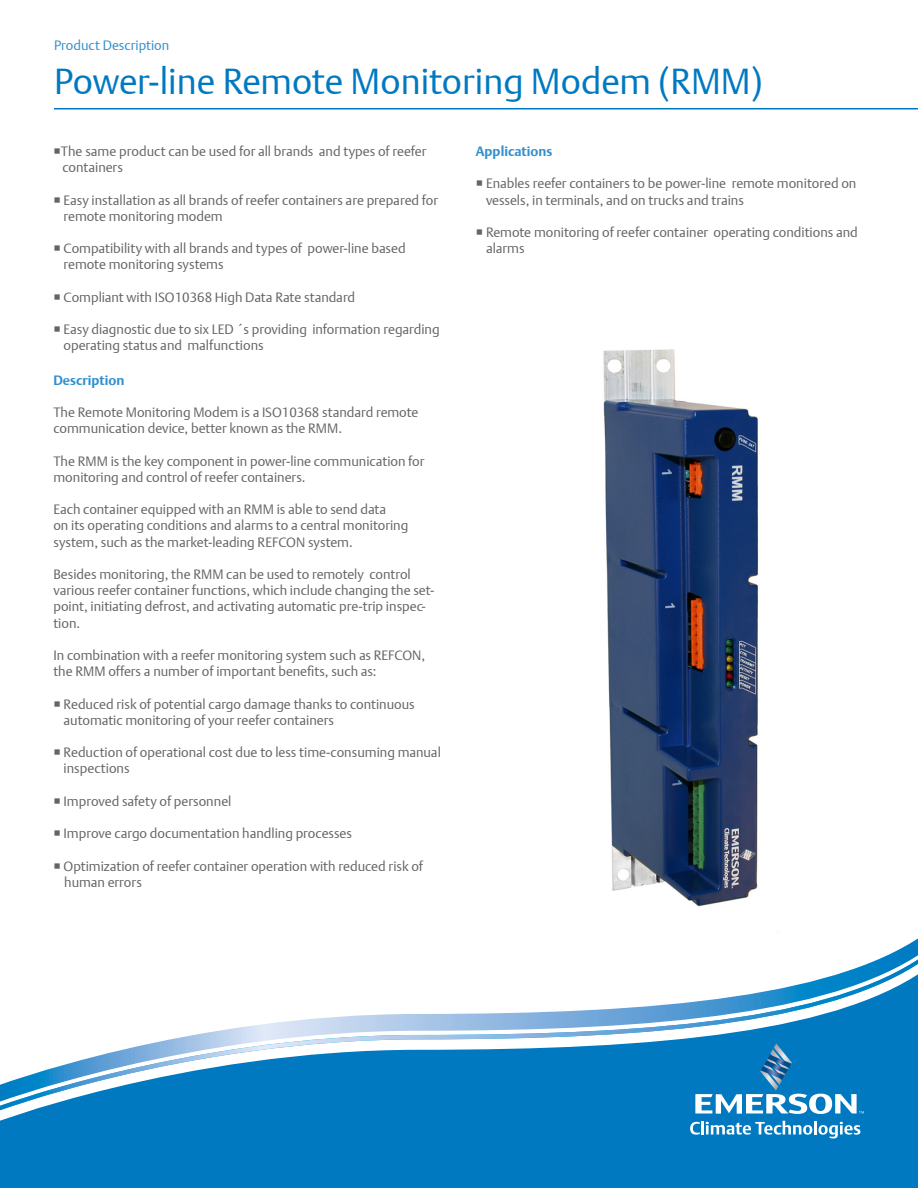
<style>
.page{position:relative;width:918px;height:1188px;background:#fff}
.page>*{position:absolute;margin:0;border:0;box-sizing:border-box;transform-origin:0 0}
.t1{font:300 36px "DTL Argo T";color:#0079c1}
.t2{font:300 13.5px/16.2px "DTL Argo T";color:#636466}
.t3{font:700 13.5px "DTL Argo T";color:#328fce}
.t4{font:300 13.5px "DTL Argo T";color:#328fce}
</style>
<div class="page">
<div style="left:0;top:1115px;width:918px;height:73px;background:#0079c1"></div>
<svg style="left:0;top:950px;width:918px;height:165px"></svg>
<svg style="left:690px;top:1121px;width:170px;height:17px"></svg>
<svg style="left:695px;top:1043px;width:169px;height:71px;background:#2b8dc9"></svg>
<img style="left:603px;top:349px;width:175px;height:583px">
<hr style="left:54px;top:108px;width:864px;height:2px;background:#0079c1">
<p class="t4" style="left:54px;top:38px;width:117px">Product Description</p>
<h1 class="t1" style="left:54px;top:59px;width:710px">Power-line Remote Monitoring Modem (RMM)</h1>
<p class="t2" style="left:61px;top:143px;width:367px">The same product can be used for all brands and types of reefer containers</p>
<p class="t2" style="left:64px;top:192px;width:376px">Easy installation as all brands of reefer containers are prepared for remote monitoring modem</p>
<p class="t2" style="left:64px;top:240px;width:344px">Compatibility with all brands and types of power-line based remote monitoring systems</p>
<p class="t2" style="left:64px;top:289px;width:293px">Compliant with ISO10368 High Data Rate standard</p>
<p class="t2" style="left:64px;top:321px;width:378px">Easy diagnostic due to six LED ´s providing information regarding operating status and malfunctions</p>
<p class="t3" style="left:53px;top:372px;width:72px">Description</p>
<p class="t2" style="left:53px;top:404px;width:367px">The Remote Monitoring Modem is a ISO10368 standard remote communication device, better known as the RMM.</p>
<p class="t2" style="left:53px;top:453px;width:373px">The RMM is the key component in power-line communication for monitoring and control of reefer containers.</p>
<p class="t2" style="left:53px;top:501px;width:357px">Each container equipped with an RMM is able to send data<br>on its operating conditions and alarms to a central monitoring system, such as the market-leading REFCON system.</p>
<p class="t2" style="left:53px;top:566px;width:383px">Besides monitoring, the RMM can be used to remotely control various reefer container functions, which include changing the set&shy;point, initiating defrost, and activating automatic pre-trip inspec&shy;tion.</p>
<p class="t2" style="left:53px;top:647px;width:373px">In combination with a reefer monitoring system such as REFCON, the RMM offers a number of important benefits, such as:</p>
<p class="t2" style="left:64px;top:696px;width:353px">Reduced risk of potential cargo damage thanks to continuous automatic monitoring of your reefer containers</p>
<p class="t2" style="left:64px;top:744px;width:379px">Reduction of operational cost due to less time-consuming manual inspections</p>
<p class="t2" style="left:64px;top:793px;width:169px">Improved safety of personnel</p>
<p class="t2" style="left:64px;top:825px;width:290px">Improve cargo documentation handling processes</p>
<p class="t2" style="left:64px;top:858px;width:361px">Optimization of reefer container operation with reduced risk of human errors</p>
<p class="t3" style="left:476px;top:143px;width:78px">Applications</p>
<p class="t2" style="left:486px;top:175px;width:372px">Enables reefer containers to be power-line remote monitored on vessels, in terminals, and on trucks and trains</p>
<p class="t2" style="left:486px;top:224px;width:373px">Remote monitoring of reefer container operating conditions and alarms</p>
</div>
